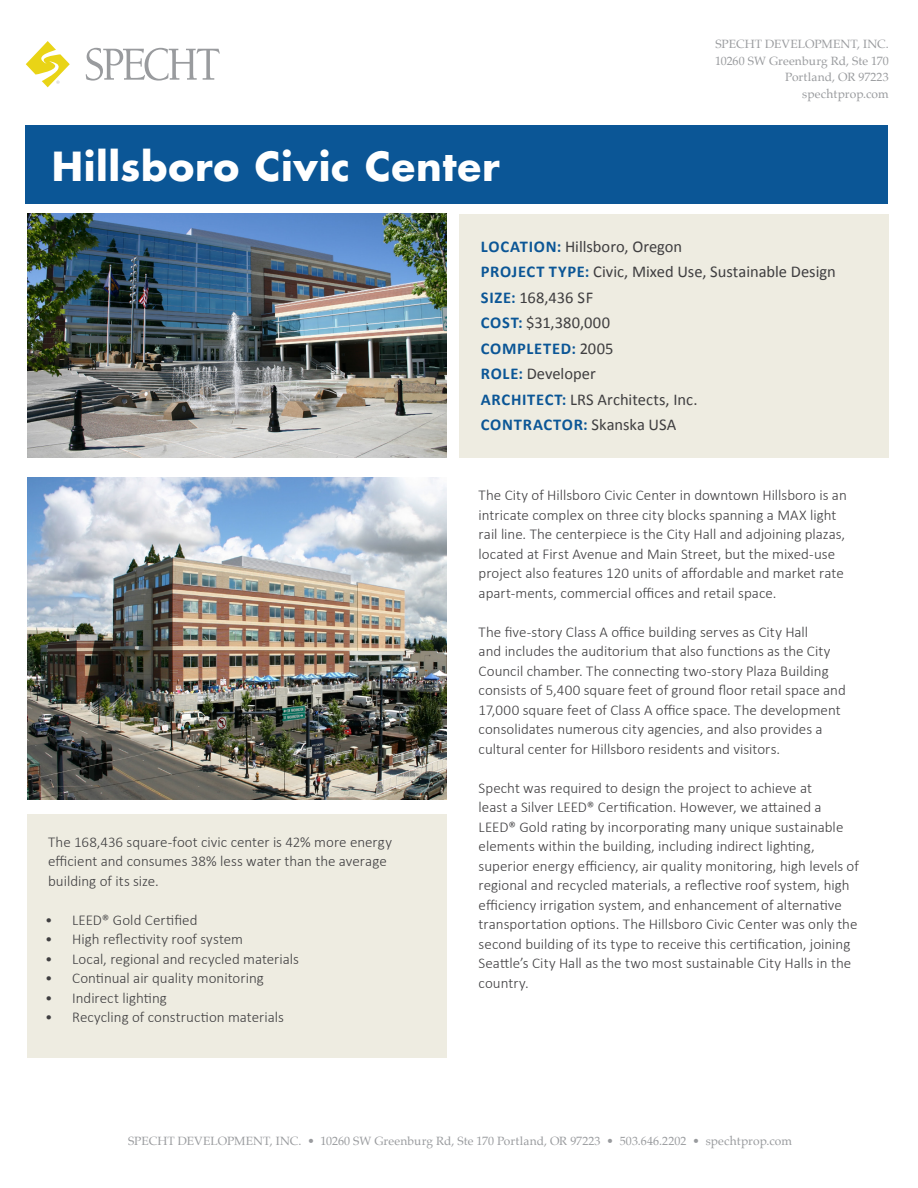
<style>
.page{position:relative;width:918px;height:1188px;background:#fff}
.page>*{position:absolute;margin:0;border:0;box-sizing:border-box;transform-origin:0 0}
.t1{font:700 39px "Futura Std";letter-spacing:.02em;color:#fff}
.Project_Specs{font:16.5px "Calibri";color:#3f3e40}
.Project_Specs-2{font:700 16.5px "Calibri";letter-spacing:.045em;color:#0b5696}
.Project_Specs-3{font:300 15px/19.5px "Calibri";color:#3f3e40}
.t2{font:12px "Palatino";letter-spacing:.005em;color:#999b9e}
.s1{font-weight:700;color:#0b5696}
.s2{font-weight:400;color:#3f3e40}
</style>
<div class="page">
<svg style="left:86px;top:48px;width:134px;height:33px"></svg>
<svg style="left:26px;top:41px;width:44px;height:46px"></svg>
<div style="left:460px;top:214px;width:429px;height:243px;background:#eeece1"></div>
<div style="left:27px;top:815px;width:420px;height:243px;background:#eeece1"></div>
<div style="left:25px;top:125px;width:863px;height:79px;background:#0b5696"></div>
<img style="left:27px;top:214px;width:420px;height:243px">
<img style="left:27px;top:477px;width:420px;height:322px">
<p class="t1" style="left:52px;top:140px;width:449px">Hillsboro Civic Center</p>
<p class="t2" style="left:715px;top:34px;width:175px">SPECHT DEVELOPMENT, INC.</p>
<p class="t2" style="left:715px;top:51px;width:175px">10260 SW Greenburg Rd, Ste 170</p>
<p class="t2" style="left:785px;top:67px;width:105px">Portland, OR 97223</p>
<p class="t2" style="left:802px;top:84px;width:88px">spechtprop.com</p>
<p class="Project_Specs-3" style="left:48px;top:832px;width:345px">The 168,436 square-foot civic center is 42% more energy efficient and consumes 38% less water than the average building of its size.</p>
<p class="Project_Specs-3" style="left:45px;top:910px;width:154px">• LEED® Gold Certified</p>
<p class="Project_Specs-3" style="left:45px;top:929px;width:200px">• High reflectivity roof system</p>
<p class="Project_Specs-3" style="left:45px;top:949px;width:255px">• Local, regional and recycled materials</p>
<p class="Project_Specs-3" style="left:45px;top:968px;width:220px">• Continual air quality monitoring</p>
<p class="Project_Specs-3" style="left:45px;top:988px;width:123px">• Indirect lighting</p>
<p class="Project_Specs-3" style="left:45px;top:1007px;width:240px">• Recycling of construction materials</p>
<p class="Project_Specs" style="left:481px;top:236px;width:203px"><span class="s1">LOCATION:</span> Hillsboro, Oregon</p>
<p class="Project_Specs" style="left:481px;top:261px;width:356px"><span class="s1">PROJECT TYPE:</span> Civic, Mixed Use, Sustainable Design</p>
<p class="Project_Specs" style="left:481px;top:287px;width:114px"><span class="s1">SIZE:</span> 168,436 SF</p>
<p class="Project_Specs" style="left:481px;top:312px;width:131px"><span class="s1">COST:</span> $31,380,000</p>
<p class="Project_Specs-2" style="left:481px;top:338px;width:134px">COMPLETED: <span class="s2">2005</span></p>
<p class="Project_Specs" style="left:481px;top:363px;width:116px"><span class="s1">ROLE:</span> Developer</p>
<p class="Project_Specs" style="left:481px;top:389px;width:218px"><span class="s1">ARCHITECT:</span> LRS Architects, Inc.</p>
<p class="Project_Specs-2" style="left:481px;top:414px;width:197px">CONTRACTOR: <span class="s2">Skanska USA</span></p>
<p class="Project_Specs-3" style="left:479px;top:485px;width:370px">The City of Hillsboro Civic Center in downtown Hillsboro is an intricate complex on three city blocks spanning a MAX light rail line. The centerpiece is the City Hall and adjoining plazas, located at First Avenue and Main Street, but the mixed-use project also features 120 units of affordable and market rate apart-ments, commercial offices and retail space.</p>
<p class="Project_Specs-3" style="left:479px;top:622px;width:369px">The five-story Class A office building serves as City Hall<br>and includes the auditorium that also functions as the City Council chamber. The connecting two-story Plaza Building consists of 5,400 square feet of ground floor retail space and 17,000 square feet of Class A office space. The development consolidates numerous city agencies, and also provides a cultural center for Hillsboro residents and visitors.</p>
<p class="Project_Specs-3" style="left:479px;top:778px;width:382px">Specht was required to design the project to achieve at<br>least a Silver LEED® Certification. However, we attained a LEED® Gold rating by incorporating many unique sustainable elements within the building, including indirect lighting, superior energy efficiency, air quality monitoring, high levels of regional and recycled materials, a reflective roof system, high efficiency irrigation system, and enhancement of alternative transportation options. The Hillsboro Civic Center was only the second building of its type to receive this certification, joining Seattle’s City Hall as the two most sustainable City Halls in the country.</p>
<p class="t2" style="left:128px;top:1131px;width:665px">SPECHT DEVELOPMENT, INC. • 10260 SW Greenburg Rd, Ste 170 Portland, OR 97223 • 503.646.2202 • spechtprop.com</p>
</div>
